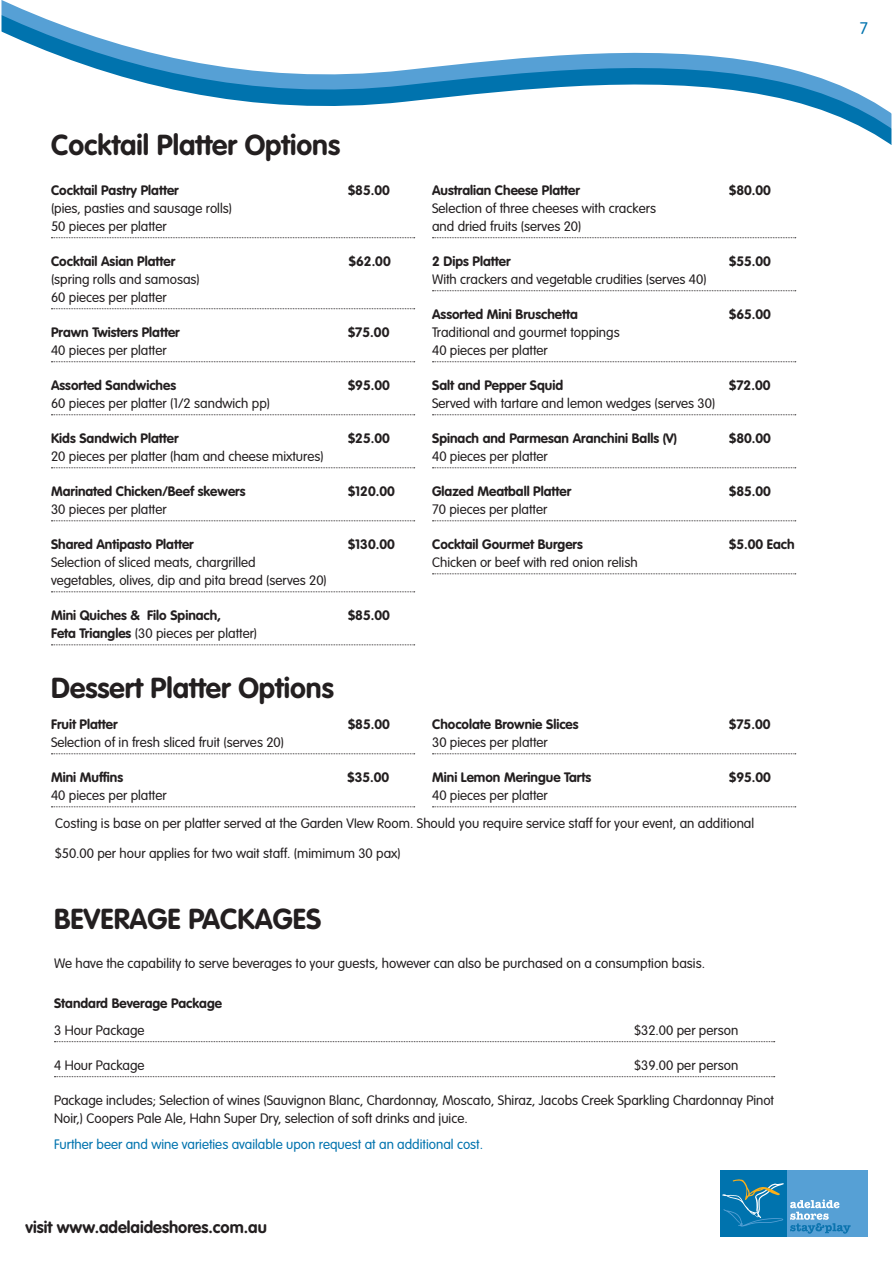
<style>
.page{position:relative;width:893px;height:1263px;background:#fff}
.page>*{position:absolute;margin:0;border:0;box-sizing:border-box;transform-origin:0 0}
.Heading{font:700 28.5px "VAG Rounded Std";color:#231f20}
.t1{font:700 16.5px "VAG Rounded Std";color:#231f20}
.t2{font:300 16.5px "VAG Rounded Std";color:#0073ae}
.body_copy{font:300 13.5px/18px "VAG Rounded Std";color:#231f20}
.body_copy-2{font:700 13.5px "VAG Rounded Std";color:#231f20}
.body_copy-3{font:300 13.5px "VAG Rounded Std";color:#0073ae}
.s1{font-weight:700}
</style>
<div class="page">
<svg style="left:1px;top:0;width:891px;height:145px"></svg>
<div style="left:787px;top:1170px;width:80px;height:67px;background:#56a0d5"></div>
<svg style="left:790px;top:1199px;width:61px;height:35px"></svg>
<div style="left:720px;top:1170px;width:67px;height:67px;background:#0073ae"></div>
<svg style="left:722px;top:1179px;width:62px;height:47px"></svg>
<svg style="left:51px;top:237px;width:364px;height:1px"></svg>
<svg style="left:51px;top:308px;width:364px;height:1px"></svg>
<svg style="left:51px;top:361px;width:364px;height:1px"></svg>
<svg style="left:51px;top:414px;width:364px;height:1px"></svg>
<svg style="left:51px;top:467px;width:364px;height:1px"></svg>
<svg style="left:51px;top:520px;width:364px;height:1px"></svg>
<svg style="left:51px;top:591px;width:364px;height:1px"></svg>
<svg style="left:51px;top:644px;width:364px;height:1px"></svg>
<svg style="left:432px;top:237px;width:364px;height:1px"></svg>
<svg style="left:432px;top:290px;width:364px;height:1px"></svg>
<svg style="left:432px;top:361px;width:364px;height:1px"></svg>
<svg style="left:432px;top:414px;width:364px;height:1px"></svg>
<svg style="left:432px;top:467px;width:364px;height:1px"></svg>
<svg style="left:432px;top:520px;width:364px;height:1px"></svg>
<svg style="left:432px;top:573px;width:364px;height:1px"></svg>
<svg style="left:51px;top:753px;width:364px;height:1px"></svg>
<svg style="left:51px;top:806px;width:364px;height:1px"></svg>
<svg style="left:432px;top:753px;width:364px;height:1px"></svg>
<svg style="left:432px;top:806px;width:364px;height:1px"></svg>
<svg style="left:54px;top:1041px;width:721px;height:1px"></svg>
<svg style="left:54px;top:1076px;width:721px;height:1px"></svg>
<p class="Heading" style="left:51px;top:128px;width:291px">Cocktail Platter Options</p>
<p class="body_copy-2" style="left:51px;top:182px;width:129px">Cocktail Pastry Platter</p>
<p class="body_copy-2" style="left:348px;top:182px;width:43px">$85.00</p>
<p class="body_copy" style="left:51px;top:200px;width:183px">(pies, pasties and sausage rolls)<br>50 pieces per platter</p>
<p class="body_copy-2" style="left:51px;top:253px;width:126px">Cocktail Asian Platter</p>
<p class="body_copy-2" style="left:349px;top:253px;width:43px">$62.00</p>
<p class="body_copy" style="left:51px;top:271px;width:150px">(spring rolls and samosas)<br>60 pieces per platter</p>
<p class="body_copy-2" style="left:51px;top:324px;width:130px">Prawn Twisters Platter</p>
<p class="body_copy-2" style="left:348px;top:324px;width:43px">$75.00</p>
<p class="body_copy" style="left:51px;top:342px;width:117px">40 pieces per platter</p>
<p class="body_copy-2" style="left:51px;top:377px;width:127px">Assorted Sandwiches</p>
<p class="body_copy-2" style="left:348px;top:377px;width:43px">$95.00</p>
<p class="body_copy" style="left:51px;top:395px;width:221px">60 pieces per platter (1/2 sandwich pp)</p>
<p class="body_copy-2" style="left:51px;top:430px;width:129px">Kids Sandwich Platter</p>
<p class="body_copy-2" style="left:348px;top:430px;width:43px">$25.00</p>
<p class="body_copy" style="left:51px;top:448px;width:274px">20 pieces per platter (ham and cheese mixtures)</p>
<p class="body_copy-2" style="left:51px;top:483px;width:196px">Marinated Chicken/Beef skewers</p>
<p class="body_copy-2" style="left:348px;top:483px;width:48px">$120.00</p>
<p class="body_copy" style="left:51px;top:501px;width:117px">30 pieces per platter</p>
<p class="body_copy-2" style="left:51px;top:536px;width:144px">Shared Antipasto Platter</p>
<p class="body_copy-2" style="left:348px;top:536px;width:48px">$130.00</p>
<p class="body_copy" style="left:51px;top:554px;width:277px">Selection of sliced meats, chargrilled<br>vegetables, olives, dip and pita bread (serves 20)</p>
<p class="body_copy-2" style="left:51px;top:607px;width:171px">Mini Quiches &amp; Filo Spinach,</p>
<p class="body_copy-2" style="left:348px;top:607px;width:43px">$85.00</p>
<p class="body_copy" style="left:51px;top:625px;width:208px"><span class="s1">Feta Triangles</span> (30 pieces per platter)</p>
<p class="Heading" style="left:51px;top:671px;width:284px">Dessert Platter Options</p>
<p class="body_copy-2" style="left:51px;top:716px;width:68px">Fruit Platter</p>
<p class="body_copy-2" style="left:348px;top:716px;width:43px">$85.00</p>
<p class="body_copy" style="left:51px;top:734px;width:235px">Selection of in fresh sliced fruit (serves 20)</p>
<p class="body_copy-2" style="left:51px;top:769px;width:74px">Mini Muffins</p>
<p class="body_copy-2" style="left:347px;top:769px;width:43px">$35.00</p>
<p class="body_copy" style="left:51px;top:787px;width:117px">40 pieces per platter</p>
<p class="body_copy-2" style="left:432px;top:182px;width:149px">Australian Cheese Platter</p>
<p class="body_copy-2" style="left:729px;top:182px;width:43px">$80.00</p>
<p class="body_copy" style="left:432px;top:200px;width:225px">Selection of three cheeses with crackers and dried fruits (serves 20)</p>
<p class="body_copy-2" style="left:432px;top:253px;width:80px">2 Dips Platter</p>
<p class="body_copy-2" style="left:729px;top:253px;width:43px">$55.00</p>
<p class="body_copy" style="left:432px;top:271px;width:276px">With crackers and vegetable crudities (serves 40)</p>
<p class="body_copy-2" style="left:432px;top:306px;width:147px">Assorted Mini Bruschetta</p>
<p class="body_copy-2" style="left:729px;top:306px;width:43px">$65.00</p>
<p class="body_copy" style="left:432px;top:324px;width:189px">Traditional and gourmet toppings<br>40 pieces per platter</p>
<p class="body_copy-2" style="left:432px;top:377px;width:133px">Salt and Pepper Squid</p>
<p class="body_copy-2" style="left:729px;top:377px;width:43px">$72.00</p>
<p class="body_copy" style="left:432px;top:395px;width:285px">Served with tartare and lemon wedges (serves 30)</p>
<p class="body_copy-2" style="left:432px;top:430px;width:247px">Spinach and Parmesan Aranchini Balls (V)</p>
<p class="body_copy-2" style="left:729px;top:430px;width:43px">$80.00</p>
<p class="body_copy" style="left:432px;top:448px;width:117px">40 pieces per platter</p>
<p class="body_copy-2" style="left:432px;top:483px;width:141px">Glazed Meatball Platter</p>
<p class="body_copy-2" style="left:729px;top:483px;width:43px">$85.00</p>
<p class="body_copy" style="left:432px;top:501px;width:117px">70 pieces per platter</p>
<p class="body_copy-2" style="left:432px;top:536px;width:152px">Cocktail Gourmet Burgers</p>
<p class="body_copy-2" style="left:729px;top:536px;width:67px">$5.00 Each</p>
<p class="body_copy" style="left:432px;top:554px;width:207px">Chicken or beef with red onion relish</p>
<p class="body_copy-2" style="left:432px;top:716px;width:148px">Chocolate Brownie Slices</p>
<p class="body_copy-2" style="left:729px;top:716px;width:43px">$75.00</p>
<p class="body_copy" style="left:432px;top:734px;width:117px">30 pieces per platter</p>
<p class="body_copy-2" style="left:432px;top:769px;width:161px">Mini Lemon Meringue Tarts</p>
<p class="body_copy-2" style="left:729px;top:769px;width:43px">$95.00</p>
<p class="body_copy" style="left:432px;top:787px;width:117px">40 pieces per platter</p>
<p class="body_copy" style="left:55px;top:815px;width:700px">Costing is base on per platter served at the Garden VIew Room. Should you require service staff for your event, an additional</p>
<p class="body_copy" style="left:55px;top:845px;width:347px">$50.00 per hour applies for two wait staff. (mimimum 30 pax)</p>
<p class="Heading" style="left:54px;top:902px;width:269px">BEVERAGE PACKAGES</p>
<p class="body_copy" style="left:54px;top:955px;width:652px">We have the capability to serve beverages to your guests, however can also be purchased on a consumption basis.</p>
<p class="body_copy-2" style="left:54px;top:996px;width:169px">Standard Beverage Package</p>
<p class="body_copy" style="left:54px;top:1022px;width:92px">3 Hour Package</p>
<p class="body_copy" style="left:635px;top:1022px;width:105px">$32.00 per person</p>
<p class="body_copy" style="left:54px;top:1057px;width:92px">4 Hour Package</p>
<p class="body_copy" style="left:635px;top:1057px;width:105px">$39.00 per person</p>
<p class="body_copy" style="left:54px;top:1092px;width:722px">Package includes; Selection of wines (Sauvignon Blanc, Chardonnay, Moscato, Shiraz, Jacobs Creek Sparkling Chardonnay Pinot<br>Noir,) Coopers Pale Ale, Hahn Super Dry, selection of soft drinks and juice.</p>
<p class="body_copy-3" style="left:54px;top:1137px;width:431px">Further beer and wine varieties available upon request at an additional cost.</p>
<p class="t1" style="left:26px;top:1218px;width:243px">visit www.adelaideshores.com.au</p>
<p class="t2" style="left:860px;top:19px;width:10px">7</p>
</div>
